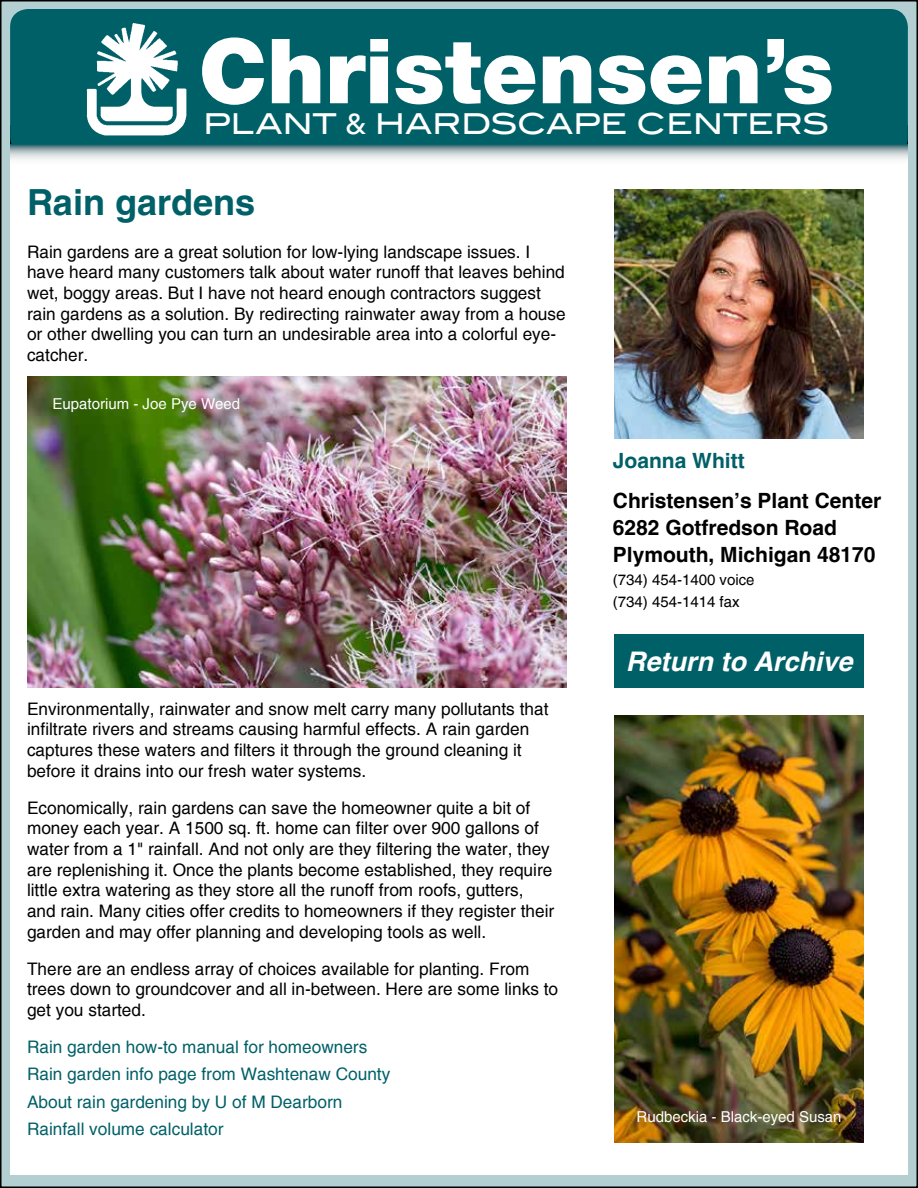
<style>
.page{position:relative;width:918px;height:1188px;background:#fff}
.page>*{position:absolute;margin:0;border:0;box-sizing:border-box;transform-origin:0 0}
.t1{font:900 90px "Helvetica Neue LT Std";color:#fff}
.t2{font:700 36px "Helvetica";color:#006068}
.t3{font:28.8px "Blair ITC Std";letter-spacing:-.01em;color:#fff}
.t4{font:italic 700 27px "Helvetica";color:#fff}
.t5{font:700 21px/27px "Helvetica";color:#000}
.t6{font:700 21px "Helvetica";color:#006068}
.t7{font:17.25px/20.7px "Helvetica";color:#000}
.t8{font:17.25px/27.5px "Helvetica";color:#006068}
.t9{font:15px "Helvetica";color:#fff}
.t10{font:15px/22.5px "Helvetica";color:#000}
.s1{font-family:"Avenir LT Std";font-weight:500}
</style>
<div class="page">
<div style="left:1px;top:1px;width:916px;height:1186px;background:#b3cfd2"></div>
<div style="left:10px;top:155px;width:898px;height:1019px;background:#fff"></div>
<div style="left:10px;top:9px;width:898px;height:146px;background:#006068;border-radius:18px"></div>
<img style="left:86px;top:23px;width:101px;height:113px">
<svg style="left:10px;top:144px;width:898px;height:16px"></svg>
<div style="left:614px;top:634px;width:250px;height:54px;background:#006068"></div>
<img style="left:614px;top:189px;width:250px;height:250px">
<img style="left:614px;top:716px;width:250px;height:426px">
<img style="left:27px;top:377px;width:540px;height:310px">
<h1 class="t1" style="left:199px;top:17px;width:636px">Christensen’s</h1>
<h3 class="t3" style="left:203px;top:106px;width:628px">PLANT <span class="s1">&amp;</span> HARDSCAPE CENTERS</h3>
<h2 class="t2" style="left:27px;top:180px;width:230px">Rain gardens</h2>
<p class="t7" style="left:27px;top:242px;width:540px">Rain gardens are a great solution for low-lying landscape issues. I have heard many customers talk about water runoff that leaves behind wet, boggy areas. But I have not heard enough contractors suggest rain gardens as a solution. By redirecting rainwater away from a house or other dwelling you can turn an undesirable area into a colorful eye&shy;catcher.</p>
<p class="t9" style="left:53px;top:395px;width:189px">Eupatorium - Joe Pye Weed</p>
<p class="t7" style="left:27px;top:699px;width:523px">Environmentally, rainwater and snow melt carry many pollutants that infiltrate rivers and streams causing harmful effects. A rain garden captures these waters and filters it through the ground cleaning it before it drains into our fresh water systems.</p>
<p class="t7" style="left:27px;top:798px;width:529px">Economically, rain gardens can save the homeowner quite a bit of money each year. A 1500 sq. ft. home can filter over 900 gallons of water from a 1" rainfall. And not only are they filtering the water, they are replenishing it. Once the plants become established, they require little extra watering as they store all the runoff from roofs, gutters, and rain. Many cities offer credits to homeowners if they register their garden and may offer planning and developing tools as well.</p>
<p class="t7" style="left:27px;top:959px;width:533px">There are an endless array of choices available for planting. From trees down to groundcover and all in-between. Here are some links to get you started.</p>
<p class="t8" style="left:27px;top:1034px;width:365px">Rain garden how-to manual for homeowners Rain garden info page from Washtenaw County About rain gardening by U of M Dearborn Rainfall volume calculator</p>
<p class="t6" style="left:613px;top:447px;width:133px">Joanna Whitt</p>
<p class="t5" style="left:613px;top:488px;width:270px">Christensen’s Plant Center<br>6282 Gotfredson Road<br>Plymouth, Michigan 48170</p>
<p class="t10" style="left:613px;top:569px;width:143px">(734) 454-1400 voice (734) 454-1414 fax</p>
<h3 class="t4" style="left:626px;top:645px;width:228px">Return to Archive</h3>
<p class="t9" style="left:637px;top:1108px;width:207px">Rudbeckia - Black-eyed Susan</p>
</div>
